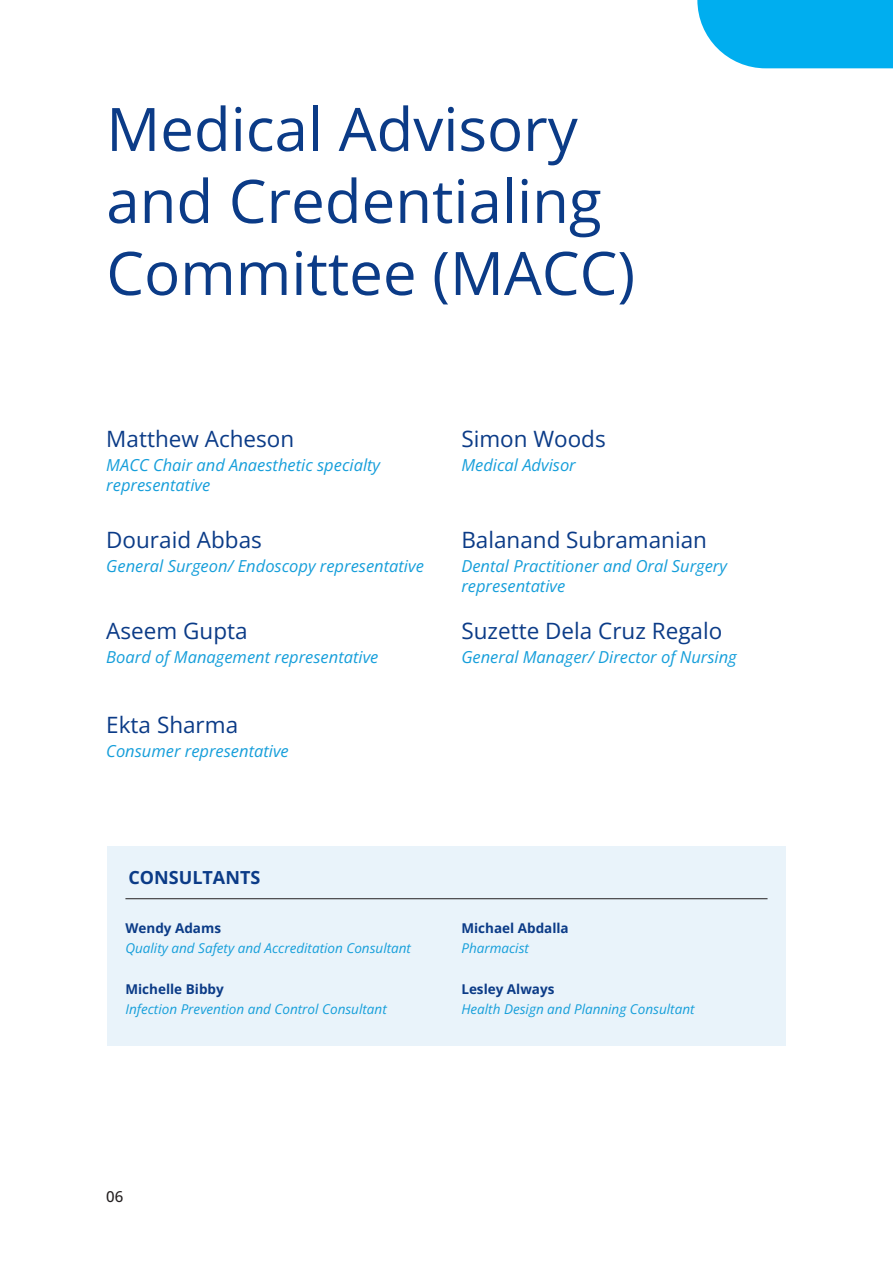
<style>
.page{position:relative;width:893px;height:1263px;background:#fff}
.page>*{position:absolute;margin:0;border:0;box-sizing:border-box;transform-origin:0 0}
.t1{font:60px/72px "Open Sans";color:#0b3b87}
.t1-2{font:22.5px "Open Sans";color:#0b3b87}
.t2{font:700 18px "Open Sans";color:#0b3b87}
.t2-2{font:italic 16.5px/19.8px "Open Sans";color:#159eda}
.None-2{font:500 15px "Open Sans";color:#231f20}
.t2-3{font:italic 13.5px "Open Sans";color:#159eda}
.t3{font:700 13.5px "Open Sans";color:#0b3b87}
</style>
<div class="page">
<div style="left:107px;top:846px;width:679px;height:200px;background:#e9f3fa"></div>
<hr style="left:125px;top:898px;width:642px;height:1px;background:#231f20">
<svg style="left:697px;top:0;width:196px;height:68px"></svg>
<p class="t1" style="left:106px;top:92px;width:530px">Medical Advisory and Credentialing<br>Committee (MACC)</p>
<p class="t1-2" style="left:106px;top:424px;width:189px">Matthew Acheson</p>
<p class="t2-2" style="left:106px;top:455px;width:275px">MACC Chair and Anaesthetic specialty representative</p>
<p class="t1-2" style="left:106px;top:524px;width:157px">Douraid Abbas</p>
<p class="t2-2" style="left:106px;top:555px;width:319px">General Surgeon/ Endoscopy representative</p>
<p class="t1-2" style="left:106px;top:615px;width:143px">Aseem Gupta</p>
<p class="t2-2" style="left:106px;top:646px;width:274px">Board of Management representative</p>
<p class="t1-2" style="left:106px;top:709px;width:133px">Ekta Sharma</p>
<p class="t2-2" style="left:106px;top:740px;width:184px">Consumer representative</p>
<p class="t1-2" style="left:461px;top:424px;width:146px">Simon Woods</p>
<p class="t2-2" style="left:461px;top:455px;width:116px">Medical Advisor</p>
<p class="t1-2" style="left:461px;top:524px;width:247px">Balanand Subramanian</p>
<p class="t2-2" style="left:461px;top:555px;width:267px">Dental Practitioner and Oral Surgery representative</p>
<p class="t1-2" style="left:461px;top:615px;width:262px">Suzette Dela Cruz Regalo</p>
<p class="t2-2" style="left:461px;top:646px;width:277px">General Manager/ Director of Nursing</p>
<p class="t2" style="left:128px;top:864px;width:133px">CONSULTANTS</p>
<p class="t3" style="left:125px;top:918px;width:97px">Wendy Adams</p>
<p class="t2-3" style="left:125px;top:939px;width:287px">Quality and Safety and Accreditation Consultant</p>
<p class="t3" style="left:125px;top:979px;width:100px">Michelle Bibby</p>
<p class="t2-3" style="left:125px;top:1000px;width:263px">Infection Prevention and Control Consultant</p>
<p class="t3" style="left:461px;top:918px;width:109px">Michael Abdalla</p>
<p class="t2-3" style="left:461px;top:939px;width:69px">Pharmacist</p>
<p class="t3" style="left:461px;top:979px;width:95px">Lesley Always</p>
<p class="t2-3" style="left:461px;top:1000px;width:235px">Health Design and Planning Consultant</p>
<p class="None-2" style="left:106px;top:1187px;width:19px">06</p>
</div>
